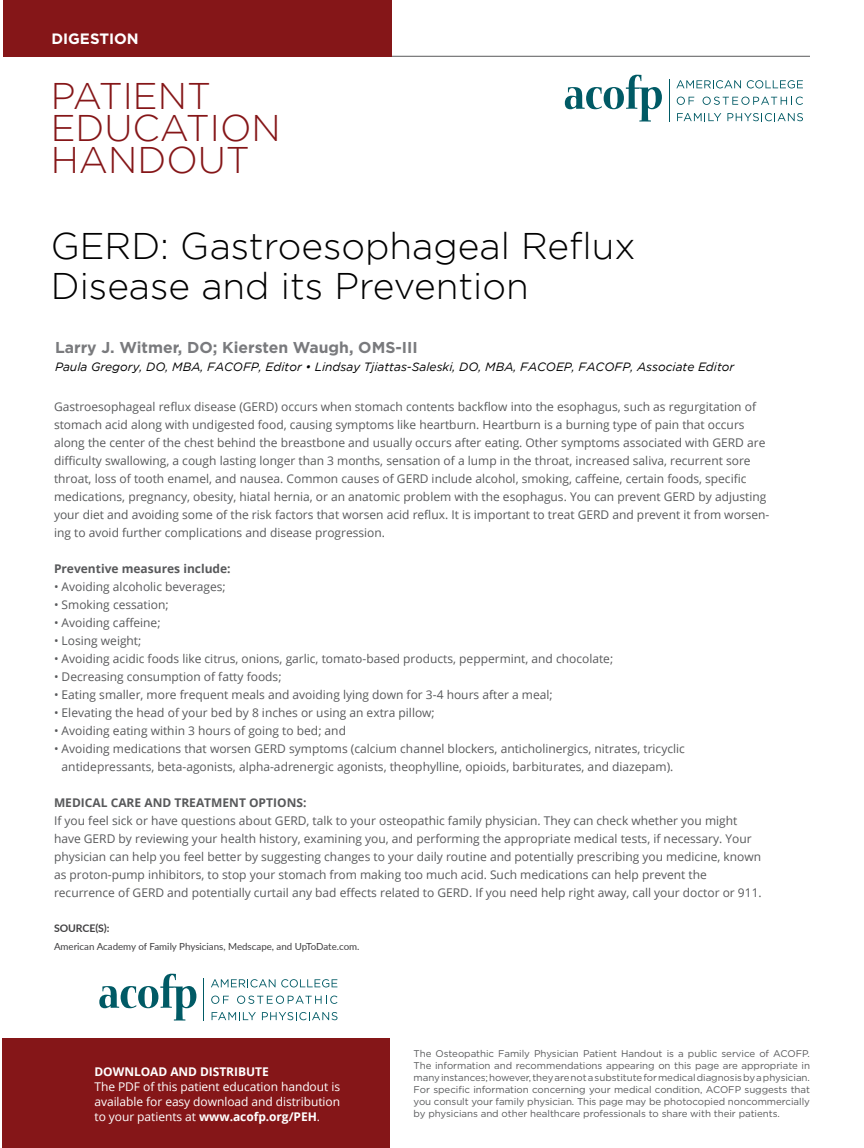
<style>
.page{position:relative;width:864px;height:1148px;background:#fff}
.page>*{position:absolute;margin:0;border:0;box-sizing:border-box;transform-origin:0 0}
.t1{font:300 37.05px/40.5px "Gotham";color:#000}
.t2{font:300 37.05px/32px "Gotham";color:#851618}
.t3{font:700 15.75px "Gotham";color:#797a7d}
.t4{font:700 15px "Gotham";color:#fff}
.t5{font:12px/18px "Open Sans";color:#58595b}
.t6{font:12px/15px "Open Sans";letter-spacing:-.005em;color:#fff;text-align:justify}
.t7{font:italic 12px "Gotham";color:#000}
.t8{font:700 12px "Open Sans";color:#58595b}
.t9{font:700 12px "Open Sans";letter-spacing:-.005em;color:#fff}
.t10{font:700 10.5px "Lato";letter-spacing:-.005em;color:#414042}
.t11{font:9.75px/12px "Gotham";letter-spacing:-.005em;color:#58595b;text-align:justify}
.t12{font:9.75px "Lato";color:#414042}
.s1{font-weight:700}
</style>
<div class="page">
<hr style="left:54px;top:56px;width:756px;height:1px;background:#58595b">
<svg style="left:565px;top:75px;width:97px;height:47px"></svg>
<svg style="left:676px;top:80px;width:65px;height:8px"></svg>
<svg style="left:747px;top:80px;width:56px;height:8px"></svg>
<svg style="left:677px;top:97px;width:17px;height:8px"></svg>
<svg style="left:703px;top:97px;width:100px;height:8px"></svg>
<svg style="left:677px;top:113px;width:44px;height:8px"></svg>
<svg style="left:727px;top:113px;width:76px;height:8px"></svg>
<hr style="left:669px;top:79px;width:1px;height:42px;background:#005a65">
<div style="left:2px;top:1038px;width:388px;height:110px;background:#851618"></div>
<div style="left:3px;top:0;width:389px;height:56px;background:#851618"></div>
<svg style="left:99px;top:973px;width:97px;height:47px"></svg>
<svg style="left:211px;top:979px;width:126px;height:8px"></svg>
<svg style="left:211px;top:995px;width:18px;height:8px"></svg>
<svg style="left:237px;top:995px;width:100px;height:8px"></svg>
<svg style="left:212px;top:1012px;width:44px;height:8px"></svg>
<svg style="left:262px;top:1012px;width:75px;height:8px"></svg>
<hr style="left:203px;top:978px;width:1px;height:42px;background:#005a65">
<p class="t4" style="left:51px;top:30px;width:89px">DIGESTION</p>
<h1 class="t2" style="left:51px;top:79px;width:232px">PATIENT<br>EDUCATION<br>HANDOUT</h1>
<h1 class="t1" style="left:51px;top:225px;width:586px">GERD: Gastroesophageal Reflux<br>Disease and its Prevention</h1>
<h2 class="t3" style="left:55px;top:338px;width:364px">Larry J. Witmer, DO; Kiersten Waugh, OMS-III</h2>
<p class="t7" style="left:55px;top:360px;width:681px">Paula Gregory, DO, MBA, FACOFP, Editor • Lindsay Tjiattas-Saleski, DO, MBA, FACOEP, FACOFP, Associate Editor</p>
<p class="t5" style="left:54px;top:397px;width:717px">Gastroesophageal reflux disease (GERD) occurs when stomach contents backflow into the esophagus, such as regurgitation of stomach acid along with undigested food, causing symptoms like heartburn. Heartburn is a burning type of pain that occurs along the center of the chest behind the breastbone and usually occurs after eating. Other symptoms associated with GERD are difficulty swallowing, a cough lasting longer than 3 months, sensation of a lump in the throat, increased saliva, recurrent sore throat, loss of tooth enamel, and nausea. Common causes of GERD include alcohol, smoking, caffeine, certain foods, specific medications, pregnancy, obesity, hiatal hernia, or an anatomic problem with the esophagus. You can prevent GERD by adjusting your diet and avoiding some of the risk factors that worsen acid reflux. It is important to treat GERD and prevent it from worsen&shy;ing to avoid further complications and disease progression.</p>
<p class="t8" style="left:54px;top:560px;width:178px">Preventive measures include:</p>
<p class="t5" style="left:54px;top:577px;width:173px">• Avoiding alcoholic beverages;</p>
<p class="t5" style="left:54px;top:595px;width:116px">• Smoking cessation;</p>
<p class="t5" style="left:54px;top:613px;width:108px">• Avoiding caffeine;</p>
<p class="t5" style="left:54px;top:631px;width:89px">• Losing weight;</p>
<p class="t5" style="left:54px;top:649px;width:561px">• Avoiding acidic foods like citrus, onions, garlic, tomato-based products, peppermint, and chocolate;</p>
<p class="t5" style="left:54px;top:667px;width:229px">• Decreasing consumption of fatty foods;</p>
<p class="t5" style="left:54px;top:685px;width:500px">• Eating smaller, more frequent meals and avoiding lying down for 3-4 hours after a meal;</p>
<p class="t5" style="left:54px;top:703px;width:382px">• Elevating the head of your bed by 8 inches or using an extra pillow;</p>
<p class="t5" style="left:54px;top:721px;width:294px">• Avoiding eating within 3 hours of going to bed; and</p>
<p class="t5" style="left:54px;top:739px;width:632px;text-align:center">• Avoiding medications that worsen GERD symptoms (calcium channel blockers, anticholinergics, nitrates, tricyclic antidepressants, beta-agonists, alpha-adrenergic agonists, theophylline, opioids, barbiturates, and diazepam).</p>
<p class="t8" style="left:54px;top:794px;width:254px">MEDICAL CARE AND TREATMENT OPTIONS:</p>
<p class="t5" style="left:54px;top:811px;width:709px">If you feel sick or have questions about GERD, talk to your osteopathic family physician. They can check whether you might have GERD by reviewing your health history, examining you, and performing the appropriate medical tests, if necessary. Your physician can help you feel better by suggesting changes to your daily routine and potentially prescribing you medicine, known as proton-pump inhibitors, to stop your stomach from making too much acid. Such medications can help prevent the recurrence of GERD and potentially curtail any bad effects related to GERD. If you need help right away, call your doctor or 911.</p>
<p class="t10" style="left:54px;top:920px;width:57px">SOURCE(S):</p>
<p class="t12" style="left:54px;top:939px;width:307px">American Academy of Family Physicians, Medscape, and UpToDate.com.</p>
<p class="t9" style="left:94px;top:1063px;width:176px">DOWNLOAD AND DISTRIBUTE</p>
<p class="t6" style="left:94px;top:1079px;width:247px">The PDF of this patient education handout is available for easy download and distribution to your patients at <span class="s1">www.acofp.org/PEH</span>.</p>
<p class="t11" style="left:414px;top:1047px;width:398px">The Osteopathic Family Physician Patient Handout is a public service of ACOFP.<br>The information and recommendations appearing on this page are appropriate in many instances; however, they are not a substitute for medical diagnosis by a physician.<br>For specific information concerning your medical condition, ACOFP suggests that you consult your family physician. This page may be photocopied noncommercially by physicians and other healthcare professionals to share with their patients.</p>
</div>
